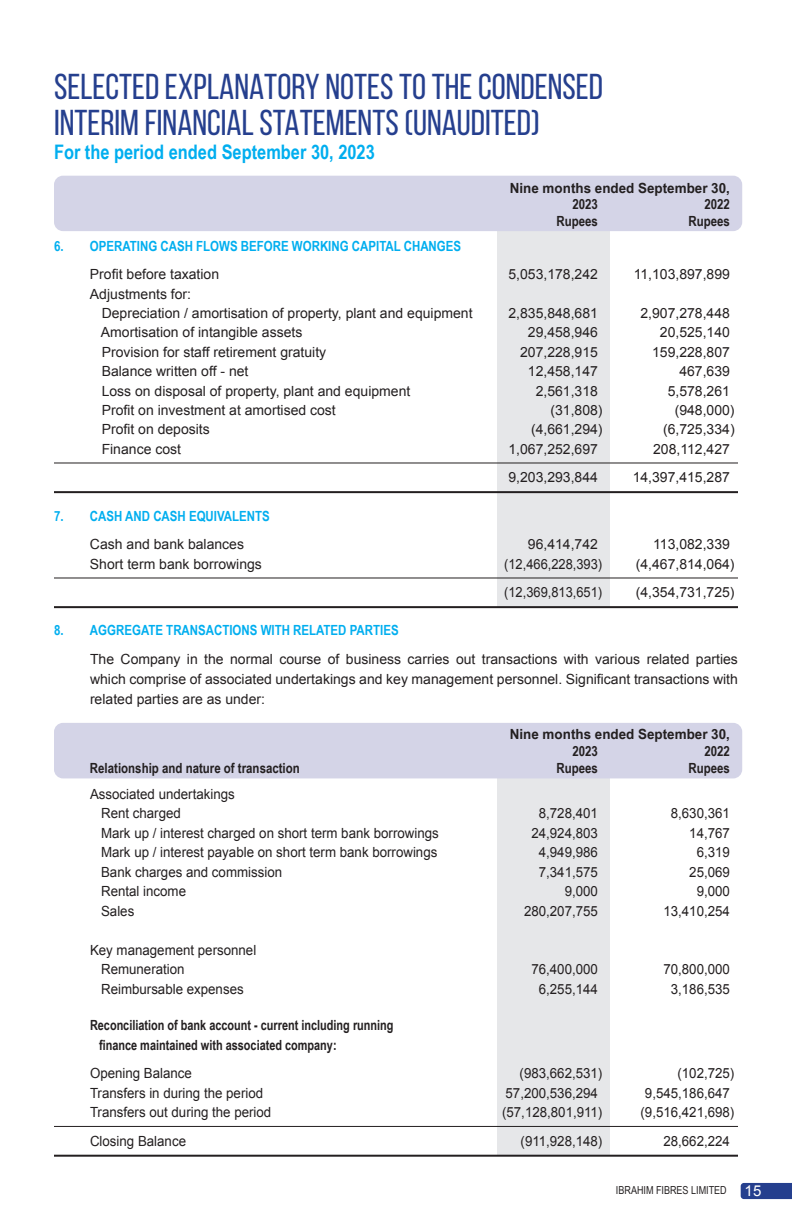
<style>
.page{position:relative;width:792px;height:1224px;background:#fff}
.page>*{position:absolute;margin:0;border:0;box-sizing:border-box;transform-origin:0 0}
.t1{font:36px/36px "Bebas Neue";color:#253f8e}
.t2{font:700 20px "Arial Narrow";color:#00aeef}
.t3{font:15px "Arial";color:#fff}
.Table_text_reg_LA{font:14px/20px "Arial";color:#231f20;text-align:justify}
.Table_text_reg_LA-2{font:14px "Arial";color:#231f20;scale:.95 1}
.Table_text_reg_LA-3{font:700 14px "Arial Narrow";color:#00aeef}
.Table_text_reg_LA-4{font:700 14px "Arial Narrow";color:#231f20;scale:.95 1}
.Table_text_reg_LA-5{font:700 14px "Arial Narrow";color:#231f20}
.Table_text_reg_LA-6{font:700 14px "Arial Narrow";color:#231f20;scale:1.17 1}
.Table_text_reg_LA-7{font:14px "Arial";color:#231f20;scale:.92 1}
.t4{font:11px "Arial Narrow";color:#231f20}
</style>
<div class="page">
<div style="left:497px;top:227px;width:112px;height:380px;background:#e6e7e9"></div>
<div style="left:497px;top:776px;width:112px;height:380px;background:#e6e7e9"></div>
<div style="left:54px;top:176px;width:688px;height:55px;background:#d4d4e7;border-radius:9px"></div>
<div style="left:54px;top:723px;width:688px;height:55px;background:#d4d4e7;border-radius:9px"></div>
<hr style="left:54px;top:463px;width:684px;height:1px;background:#231f20">
<hr style="left:54px;top:491px;width:684px;height:2px;background:#231f20">
<hr style="left:54px;top:578px;width:684px;height:1px;background:#231f20">
<hr style="left:54px;top:606px;width:684px;height:2px;background:#231f20">
<hr style="left:54px;top:1126px;width:684px;height:1px;background:#231f20">
<hr style="left:54px;top:1155px;width:684px;height:2px;background:#231f20">
<svg style="left:741px;top:1183px;width:51px;height:16px"></svg>
<h1 class="t1" style="left:54px;top:68px;width:551px">SELECTED EXPLANATORY NOTES TO THE CONDENSED<br>INTERIM FINANCIAL STATEMENTS (UNAUDITED)</h1>
<h2 class="t2" style="left:54px;top:137px;width:322px">For the period ended September 30, 2023</h2>
<p class="Table_text_reg_LA-6" style="left:510px;top:177px;width:190px">Nine months ended September 30,</p>
<p class="Table_text_reg_LA-5" style="left:572px;top:194px;width:27px">2023</p>
<p class="Table_text_reg_LA-5" style="left:704px;top:194px;width:27px">2022</p>
<p class="Table_text_reg_LA-5" style="left:557px;top:211px;width:43px">Rupees</p>
<p class="Table_text_reg_LA-5" style="left:689px;top:211px;width:43px">Rupees</p>
<p class="Table_text_reg_LA-3" style="left:54px;top:235px;width:409px">6. OPERATING CASH FLOWS BEFORE WORKING CAPITAL CHANGES</p>
<p class="Table_text_reg_LA" style="left:90px;top:264px;width:131px">Profit before taxation</p>
<p class="Table_text_reg_LA" style="left:508px;top:264px;width:91px">5,053,178,242</p>
<p class="Table_text_reg_LA" style="left:634px;top:264px;width:98px">11,103,897,899</p>
<p class="Table_text_reg_LA" style="left:90px;top:284px;width:103px">Adjustments for:</p>
<p class="Table_text_reg_LA" style="left:102px;top:303px;width:372px">Depreciation / amortisation of property, plant and equipment</p>
<p class="Table_text_reg_LA" style="left:508px;top:303px;width:91px">2,835,848,681</p>
<p class="Table_text_reg_LA" style="left:640px;top:303px;width:91px">2,907,278,448</p>
<p class="Table_text_reg_LA" style="left:101px;top:323px;width:203px">Amortisation of intangible assets</p>
<p class="Table_text_reg_LA" style="left:528px;top:323px;width:72px">29,458,946</p>
<p class="Table_text_reg_LA" style="left:660px;top:323px;width:72px">20,525,140</p>
<p class="Table_text_reg_LA" style="left:102px;top:342px;width:226px">Provision for staff retirement gratuity</p>
<p class="Table_text_reg_LA" style="left:520px;top:342px;width:79px">207,228,915</p>
<p class="Table_text_reg_LA" style="left:652px;top:342px;width:79px">159,228,807</p>
<p class="Table_text_reg_LA" style="left:102px;top:361px;width:148px">Balance written off - net</p>
<p class="Table_text_reg_LA" style="left:528px;top:361px;width:72px">12,458,147</p>
<p class="Table_text_reg_LA" style="left:679px;top:361px;width:52px">467,639</p>
<p class="Table_text_reg_LA" style="left:102px;top:381px;width:310px">Loss on disposal of property, plant and equipment</p>
<p class="Table_text_reg_LA" style="left:536px;top:381px;width:64px">2,561,318</p>
<p class="Table_text_reg_LA" style="left:668px;top:381px;width:64px">5,578,261</p>
<p class="Table_text_reg_LA" style="left:102px;top:400px;width:236px">Profit on investment at amortised cost</p>
<p class="Table_text_reg_LA" style="left:551px;top:400px;width:54px">(31,808)</p>
<p class="Table_text_reg_LA" style="left:675px;top:400px;width:61px">(948,000)</p>
<p class="Table_text_reg_LA" style="left:102px;top:420px;width:110px">Profit on deposits</p>
<p class="Table_text_reg_LA" style="left:531px;top:420px;width:73px">(4,661,294)</p>
<p class="Table_text_reg_LA" style="left:663px;top:420px;width:73px">(6,725,334)</p>
<p class="Table_text_reg_LA" style="left:102px;top:439px;width:81px">Finance cost</p>
<p class="Table_text_reg_LA" style="left:508px;top:439px;width:91px">1,067,252,697</p>
<p class="Table_text_reg_LA" style="left:653px;top:439px;width:78px">208,112,427</p>
<p class="Table_text_reg_LA" style="left:508px;top:467px;width:91px">9,203,293,844</p>
<p class="Table_text_reg_LA" style="left:633px;top:467px;width:99px">14,397,415,287</p>
<p class="Table_text_reg_LA-3" style="left:54px;top:505px;width:217px">7. CASH AND CASH EQUIVALENTS</p>
<p class="Table_text_reg_LA" style="left:90px;top:535px;width:156px">Cash and bank balances</p>
<p class="Table_text_reg_LA" style="left:528px;top:535px;width:72px">96,414,742</p>
<p class="Table_text_reg_LA" style="left:653px;top:535px;width:78px">113,082,339</p>
<p class="Table_text_reg_LA" style="left:90px;top:554px;width:173px">Short term bank borrowings</p>
<p class="Table_text_reg_LA-7" style="left:504px;top:555px;width:108px">(12,466,228,393)</p>
<p class="Table_text_reg_LA" style="left:636px;top:554px;width:100px">(4,467,814,064)</p>
<p class="Table_text_reg_LA-7" style="left:504px;top:583px;width:108px">(12,369,813,651)</p>
<p class="Table_text_reg_LA" style="left:636px;top:582px;width:100px">(4,354,731,725)</p>
<p class="Table_text_reg_LA-3" style="left:54px;top:620px;width:346px">8. AGGREGATE TRANSACTIONS WITH RELATED PARTIES</p>
<p class="Table_text_reg_LA" style="left:90px;top:649px;width:649px">The Company in the normal course of business carries out transactions with various related parties which comprise of associated undertakings and key management personnel. Significant transactions with related parties are as under:</p>
<p class="Table_text_reg_LA-6" style="left:510px;top:724px;width:190px">Nine months ended September 30,</p>
<p class="Table_text_reg_LA-5" style="left:572px;top:741px;width:27px">2023</p>
<p class="Table_text_reg_LA-5" style="left:704px;top:741px;width:27px">2022</p>
<p class="Table_text_reg_LA-5" style="left:90px;top:757px;width:211px">Relationship and nature of transaction</p>
<p class="Table_text_reg_LA-5" style="left:557px;top:757px;width:43px">Rupees</p>
<p class="Table_text_reg_LA-5" style="left:689px;top:757px;width:43px">Rupees</p>
<p class="Table_text_reg_LA-2" style="left:90px;top:785px;width:154px">Associated undertakings</p>
<p class="Table_text_reg_LA-2" style="left:101px;top:804px;width:86px">Rent charged</p>
<p class="Table_text_reg_LA-2" style="left:539px;top:804px;width:64px">8,728,401</p>
<p class="Table_text_reg_LA-2" style="left:671px;top:804px;width:64px">8,630,361</p>
<p class="Table_text_reg_LA-2" style="left:101px;top:824px;width:357px">Mark up / interest charged on short term bank borrowings</p>
<p class="Table_text_reg_LA-2" style="left:531px;top:824px;width:72px">24,924,803</p>
<p class="Table_text_reg_LA-2" style="left:689px;top:824px;width:44px">14,767</p>
<p class="Table_text_reg_LA-2" style="left:101px;top:843px;width:356px">Mark up / interest payable on short term bank borrowings</p>
<p class="Table_text_reg_LA-2" style="left:539px;top:843px;width:64px">4,949,986</p>
<p class="Table_text_reg_LA-2" style="left:697px;top:843px;width:37px">6,319</p>
<p class="Table_text_reg_LA-2" style="left:101px;top:863px;width:192px">Bank charges and commission</p>
<p class="Table_text_reg_LA-2" style="left:539px;top:863px;width:64px">7,341,575</p>
<p class="Table_text_reg_LA-2" style="left:689px;top:863px;width:44px">25,069</p>
<p class="Table_text_reg_LA-2" style="left:101px;top:882px;width:91px">Rental income</p>
<p class="Table_text_reg_LA-2" style="left:565px;top:882px;width:37px">9,000</p>
<p class="Table_text_reg_LA-2" style="left:697px;top:882px;width:37px">9,000</p>
<p class="Table_text_reg_LA-2" style="left:101px;top:902px;width:37px">Sales</p>
<p class="Table_text_reg_LA-2" style="left:524px;top:902px;width:79px">280,207,755</p>
<p class="Table_text_reg_LA-2" style="left:663px;top:902px;width:72px">13,410,254</p>
<p class="Table_text_reg_LA-2" style="left:90px;top:941px;width:177px">Key management personnel</p>
<p class="Table_text_reg_LA-2" style="left:101px;top:960px;width:89px">Remuneration</p>
<p class="Table_text_reg_LA-2" style="left:531px;top:960px;width:72px">76,400,000</p>
<p class="Table_text_reg_LA-2" style="left:663px;top:960px;width:72px">70,800,000</p>
<p class="Table_text_reg_LA-2" style="left:101px;top:980px;width:152px">Reimbursable expenses</p>
<p class="Table_text_reg_LA-2" style="left:539px;top:980px;width:64px">6,255,144</p>
<p class="Table_text_reg_LA-2" style="left:671px;top:980px;width:64px">3,186,535</p>
<p class="Table_text_reg_LA-4" style="left:90px;top:1015px;width:321px">Reconciliation of bank account - current including running</p>
<p class="Table_text_reg_LA-4" style="left:99px;top:1034px;width:252px">finance maintained with associated company:</p>
<p class="Table_text_reg_LA-2" style="left:90px;top:1064px;width:109px">Opening Balance</p>
<p class="Table_text_reg_LA-2" style="left:520px;top:1064px;width:89px">(983,662,531)</p>
<p class="Table_text_reg_LA-2" style="left:677px;top:1064px;width:61px">(102,725)</p>
<p class="Table_text_reg_LA-2" style="left:90px;top:1084px;width:184px">Transfers in during the period</p>
<p class="Table_text_reg_LA-2" style="left:506px;top:1084px;width:99px">57,200,536,294</p>
<p class="Table_text_reg_LA-2" style="left:645px;top:1084px;width:91px">9,545,186,647</p>
<p class="Table_text_reg_LA-2" style="left:90px;top:1103px;width:192px">Transfers out during the period</p>
<p class="Table_text_reg_LA-2" style="left:502px;top:1103px;width:107px">(57,128,801,911)</p>
<p class="Table_text_reg_LA-2" style="left:641px;top:1103px;width:100px">(9,516,421,698)</p>
<p class="Table_text_reg_LA-2" style="left:90px;top:1132px;width:103px">Closing Balance</p>
<p class="Table_text_reg_LA-2" style="left:521px;top:1132px;width:88px">(911,928,148)</p>
<p class="Table_text_reg_LA-2" style="left:663px;top:1132px;width:72px">28,662,224</p>
<p class="t4" style="left:616px;top:1182px;width:112px">IBRAHIM FIBRES LIMITED</p>
<p class="t3" style="left:745px;top:1181px;width:18px">15</p>
</div>
